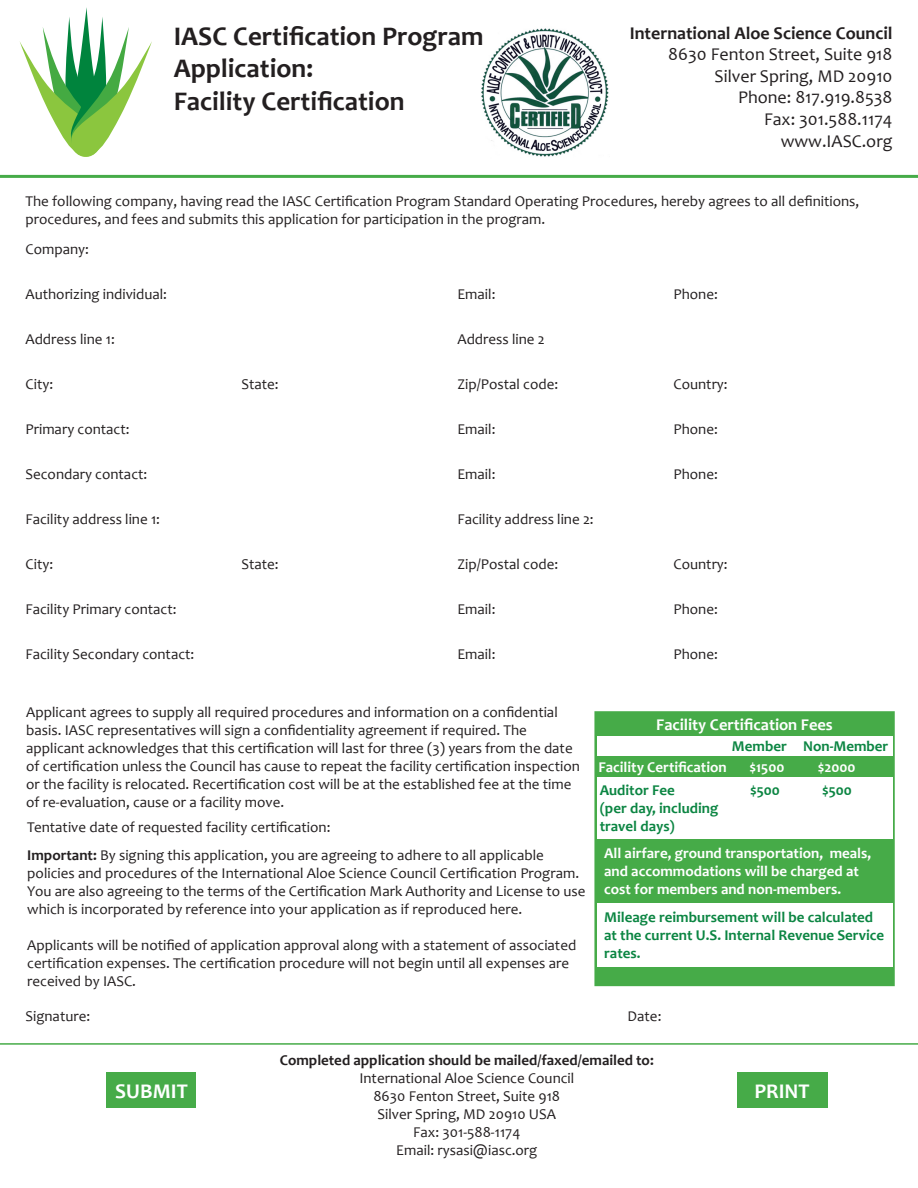
<style>
.page{position:relative;width:918px;height:1188px;background:#fff}
.page>*{position:absolute;margin:0;border:0;box-sizing:border-box;transform-origin:0 0}
.t1{font:700 27px/32.4px "Candara";color:#231f20}
.t2{font:700 21px "Candara";color:#fff}
.t3{font:18px "Candara";color:#231f20}
.t4{font:700 18px "Candara";color:#231f20}
.t5{font:700 16.5px "Candara";color:#fff}
.t6{font:15px/18px "Candara";color:#231f20}
.t7{font:700 15px/18px "Candara";color:#0b8542}
.t8{font:700 15px/18px "Candara";color:#fff}
.s1{font-weight:700}
</style>
<div class="page">
<svg style="left:20px;top:7px;width:132px;height:150px"></svg>
<img style="left:481px;top:28px;width:128px;height:129px">
<hr style="left:0;top:175px;width:918px;height:3px;background:#46ab48">
<div style="left:106px;top:1072px;width:90px;height:36px;background:#46ab48"></div>
<div style="left:737px;top:1072px;width:90px;height:36px;background:#46ab48"></div>
<hr style="left:0;top:1043px;width:918px;height:2px;background:#46ab48">
<div style="left:594px;top:711px;width:301px;height:275px;background:#46ab48;border:4px solid #46ab48"></div>
<div style="left:597px;top:736px;width:295px;height:19px;background:#fff"></div>
<div style="left:597px;top:777px;width:295px;height:62px;background:#fff"></div>
<div style="left:597px;top:903px;width:295px;height:64px;background:#fff"></div>
<p class="t1" style="left:174px;top:20px;width:311px">IASC Certification Program<br>Application:</p>
<p class="t1" style="left:174px;top:85px;width:232px">Facility Certification</p>
<p class="t4" style="left:630px;top:21px;width:264px">International Aloe Science Council</p>
<p class="t3" style="left:668px;top:43px;width:226px">8630 Fenton Street, Suite 918</p>
<p class="t3" style="left:715px;top:65px;width:179px">Silver Spring, MD 20910</p>
<p class="t3" style="left:738px;top:86px;width:156px">Phone: 817.919.8538</p>
<p class="t3" style="left:764px;top:108px;width:130px">Fax: 301.588.1174</p>
<p class="t3" style="left:781px;top:129px;width:113px">www.IASC.org</p>
<p class="t6" style="left:26px;top:192px;width:835px">The following company, having read the IASC Certification Program Standard Operating Procedures, hereby agrees to all definitions, procedures, and fees and submits this application for participation in the program.</p>
<p class="t6" style="left:26px;top:240px;width:65px">Company:</p>
<p class="t6" style="left:26px;top:285px;width:143px">Authorizing individual:</p>
<p class="t6" style="left:457px;top:285px;width:39px">Email:</p>
<p class="t6" style="left:673px;top:285px;width:46px">Phone:</p>
<p class="t6" style="left:26px;top:330px;width:91px">Address line 1:</p>
<p class="t6" style="left:458px;top:330px;width:89px">Address line 2</p>
<p class="t6" style="left:26px;top:375px;width:29px">City:</p>
<p class="t6" style="left:242px;top:375px;width:39px">State:</p>
<p class="t6" style="left:458px;top:375px;width:102px">Zip/Postal code:</p>
<p class="t6" style="left:674px;top:375px;width:56px">Country:</p>
<p class="t6" style="left:26px;top:420px;width:106px">Primary contact:</p>
<p class="t6" style="left:457px;top:420px;width:39px">Email:</p>
<p class="t6" style="left:673px;top:420px;width:46px">Phone:</p>
<p class="t6" style="left:26px;top:465px;width:123px">Secondary contact:</p>
<p class="t6" style="left:457px;top:465px;width:39px">Email:</p>
<p class="t6" style="left:673px;top:465px;width:46px">Phone:</p>
<p class="t6" style="left:26px;top:510px;width:136px">Facility address line 1:</p>
<p class="t6" style="left:458px;top:510px;width:138px">Facility address line 2:</p>
<p class="t6" style="left:26px;top:555px;width:29px">City:</p>
<p class="t6" style="left:242px;top:555px;width:39px">State:</p>
<p class="t6" style="left:458px;top:555px;width:102px">Zip/Postal code:</p>
<p class="t6" style="left:674px;top:555px;width:56px">Country:</p>
<p class="t6" style="left:26px;top:600px;width:153px">Facility Primary contact:</p>
<p class="t6" style="left:457px;top:600px;width:39px">Email:</p>
<p class="t6" style="left:673px;top:600px;width:46px">Phone:</p>
<p class="t6" style="left:26px;top:645px;width:170px">Facility Secondary contact:</p>
<p class="t6" style="left:457px;top:645px;width:39px">Email:</p>
<p class="t6" style="left:673px;top:645px;width:46px">Phone:</p>
<p class="t6" style="left:26px;top:703px;width:533px">Applicant agrees to supply all required procedures and information on a confidential basis. IASC representatives will sign a confidentiality agreement if required. The</p>
<p class="t6" style="left:26px;top:739px;width:555px">applicant acknowledges that this certification will last for three (3) years from the date of certification unless the Council has cause to repeat the facility certification inspection or the facility is relocated. Recertification cost will be at the established fee at the time of re-evaluation, cause or a facility move.</p>
<p class="t6" style="left:27px;top:818px;width:305px">Tentative date of requested facility certification:</p>
<p class="t6" style="left:27px;top:846px;width:518px"><span class="s1">Important:</span> By signing this application, you are agreeing to adhere to all applicable</p>
<p class="t6" style="left:27px;top:864px;width:560px">policies and procedures of the International Aloe Science Council Certification Program.<br>You are also agreeing to the terms of the Certification Mark Authority and License to use which is incorporated by reference into your application as if reproduced here.</p>
<p class="t6" style="left:27px;top:936px;width:551px">Applicants will be notified of application approval along with a statement of associated certification expenses. The certification procedure will not begin until all expenses are received by IASC.</p>
<p class="t5" style="left:656px;top:714px;width:178px">Facility Certification Fees</p>
<p class="t7" style="left:732px;top:737px;width:158px">Member Non-Member</p>
<p class="t8" style="left:598px;top:758px;width:130px">Facility Certification</p>
<p class="t8" style="left:750px;top:758px;width:36px">$1500</p>
<p class="t8" style="left:818px;top:758px;width:39px">$2000</p>
<p class="t7" style="left:600px;top:781px;width:77px">Auditor Fee</p>
<p class="t7" style="left:750px;top:781px;width:31px">$500</p>
<p class="t7" style="left:822px;top:781px;width:31px">$500</p>
<p class="t7" style="left:600px;top:799px;width:120px">(per day, including</p>
<p class="t7" style="left:600px;top:817px;width:77px">travel days)</p>
<p class="t8" style="left:604px;top:844px;width:268px">All airfare, ground transportation, meals, and accommodations will be charged at cost for members and non-members.</p>
<p class="t7" style="left:604px;top:908px;width:281px">Mileage reimbursement will be calculated at the current U.S. Internal Revenue Service rates.</p>
<p class="t6" style="left:26px;top:1007px;width:66px">Signature:</p>
<p class="t6" style="left:628px;top:1007px;width:35px">Date:</p>
<p class="t6" style="left:280px;top:1051px;width:376px;text-align:center"><span class="s1">Completed application should be mailed/faxed/emailed to:<br></span>International Aloe Science Council<br>8630 Fenton Street, Suite 918<br>Silver Spring, MD 20910 USA<br>Fax: 301-588-1174<br>Email: rysasi@iasc.org</p>
<p class="t2" style="left:115px;top:1078px;width:74px">SUBMIT</p>
<p class="t2" style="left:755px;top:1078px;width:57px">PRINT</p>
</div>
